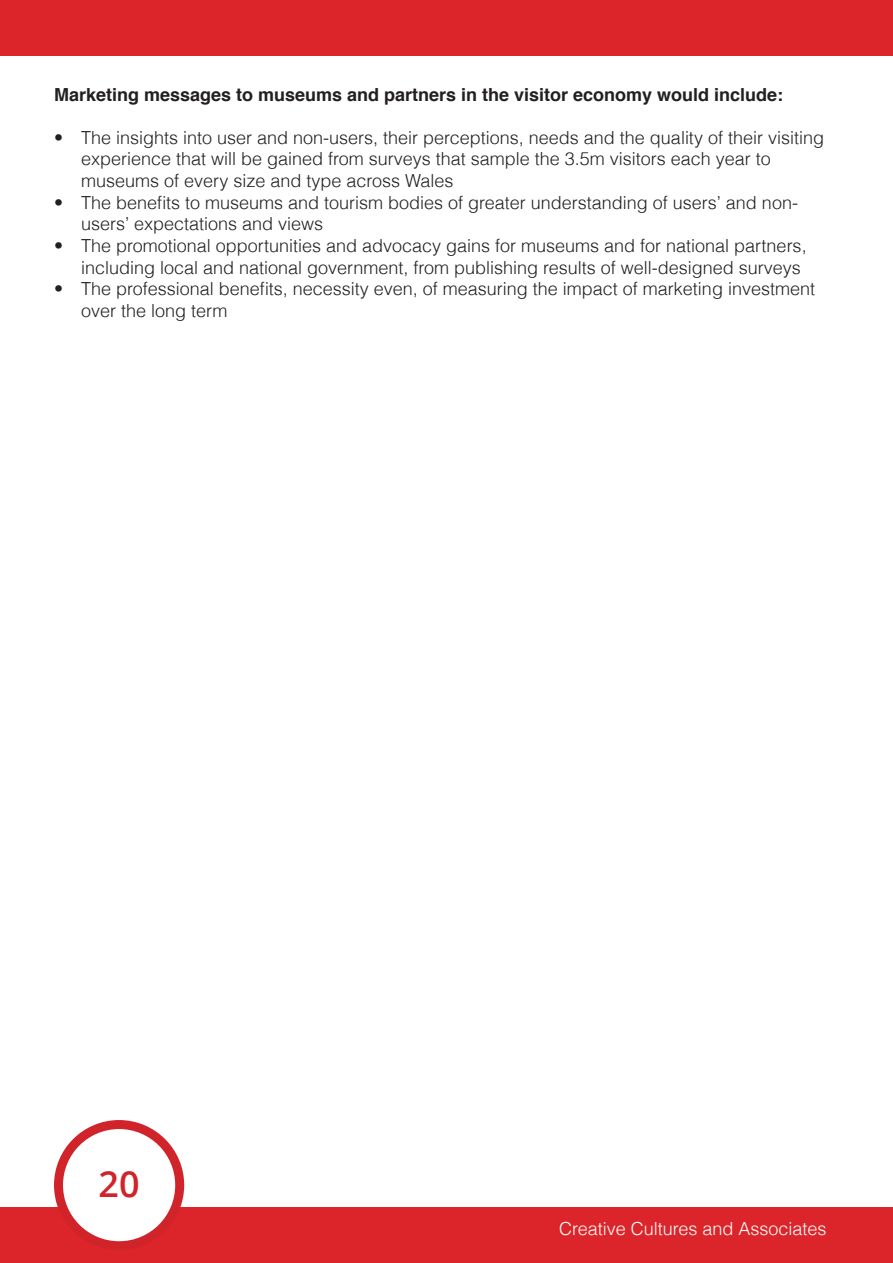
<style>
.page{position:relative;width:893px;height:1263px;background:#fff}
.page>*{position:absolute;margin:0;border:0;box-sizing:border-box;transform-origin:0 0}
.t1{font:600 36px "Open Sans";color:#d1232a}
.t2{font:300 18px/21.6px "Helvetica";color:#231f20}
.t3{font:700 18px "Helvetica";color:#231f20}
.t4{font:300 18px "Helvetica";color:#fff}
</style>
<div class="page">
<div style="left:0;top:1208px;width:893px;height:55px;background:#dc252a"></div>
<div style="left:0;top:0;width:893px;height:55px;background:#dc252a"></div>
<div style="left:58px;top:1124px;width:122px;height:122px;background:#fff;border-radius:50%"></div>
<div style="left:54px;top:1120px;width:130px;height:130px;border:9px solid #d1232a;border-radius:50%"></div>
<p class="t3" style="left:54px;top:80px;width:731px">Marketing messages to museums and partners in the visitor economy would include:</p>
<p class="t2" style="left:81px;top:127px;width:744px;text-indent:-27px">• The insights into user and non-users, their perceptions, needs and the quality of their visiting experience that will be gained from surveys that sample the 3.5m visitors each year to museums of every size and type across Wales</p>
<p class="t2" style="left:81px;top:191px;width:718px;text-indent:-27px">• The benefits to museums and tourism bodies of greater understanding of users’ and non&shy;users’ expectations and views</p>
<p class="t2" style="left:81px;top:235px;width:727px;text-indent:-27px">• The promotional opportunities and advocacy gains for museums and for national partners, including local and national government, from publishing results of well-designed surveys</p>
<p class="t2" style="left:81px;top:278px;width:735px;text-indent:-27px">• The professional benefits, necessity even, of measuring the impact of marketing investment over the long term</p>
<h1 class="t1" style="left:99px;top:1159px;width:43px">20</h1>
<p class="t4" style="left:559px;top:1217px;width:269px">Creative Cultures and Associates</p>
</div>
